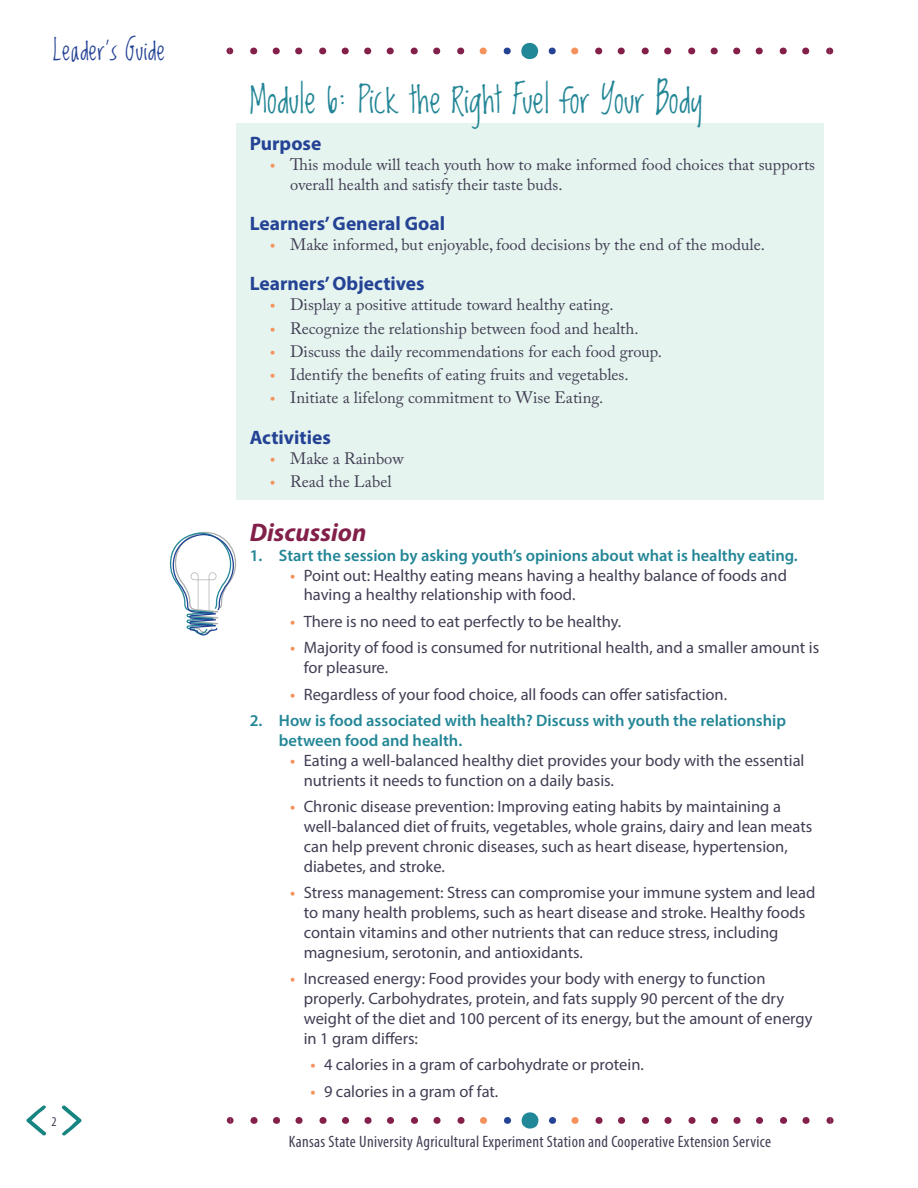
<style>
.page{position:relative;width:918px;height:1188px;background:#fff}
.page>*{position:absolute;margin:0;border:0;box-sizing:border-box;transform-origin:0 0}
.Headings{font:33px "Lovedbythe King";letter-spacing:.01em;color:#238696}
.Activity_Heading{font:italic 700 25.5px "Myriad Pro";color:#82204a}
.t1{font:24px "Lovedbythe King";letter-spacing:.02em;color:#244395}
.Sub_heads{font:700 19.5px "Myriad Pro";color:#244395}
.t2{font:16.5px/19.8px "Myriad Pro";color:#413f54}
.t3{font:16.5px/19.8px "Adobe Caslon Pro";color:#413f54}
.Body_Text{font:600 16.5px/19.8px "Myriad Pro";color:#238696}
.t4{font:condensed 16.5px "Myriad Pro";letter-spacing:.02em;color:#413f54}
.t5{font:condensed 13.5px "Myriad Pro";color:#413f54}
.s1{font-family:"Myriad Pro";font-weight:600;color:#f3925c}
.s2{font-weight:600;color:#f3925c}
</style>
<div class="page">
<svg style="left:26px;top:1105px;width:21px;height:31px"></svg>
<svg style="left:61px;top:1105px;width:21px;height:31px"></svg>
<svg style="left:295px;top:47px;width:8px;height:8px"></svg>
<svg style="left:342px;top:47px;width:7px;height:8px"></svg>
<svg style="left:387px;top:47px;width:7px;height:8px"></svg>
<svg style="left:433px;top:47px;width:8px;height:8px"></svg>
<svg style="left:480px;top:47px;width:7px;height:8px"></svg>
<svg style="left:521px;top:42px;width:18px;height:18px"></svg>
<svg style="left:571px;top:47px;width:8px;height:8px"></svg>
<svg style="left:618px;top:47px;width:7px;height:8px"></svg>
<svg style="left:664px;top:47px;width:8px;height:8px"></svg>
<svg style="left:711px;top:47px;width:7px;height:8px"></svg>
<svg style="left:756px;top:47px;width:7px;height:8px"></svg>
<svg style="left:802px;top:47px;width:8px;height:8px"></svg>
<svg style="left:250px;top:47px;width:8px;height:8px"></svg>
<svg style="left:273px;top:47px;width:7px;height:8px"></svg>
<svg style="left:319px;top:47px;width:8px;height:8px"></svg>
<svg style="left:364px;top:47px;width:8px;height:8px"></svg>
<svg style="left:411px;top:47px;width:7px;height:8px"></svg>
<svg style="left:457px;top:47px;width:8px;height:8px"></svg>
<svg style="left:504px;top:47px;width:7px;height:8px"></svg>
<svg style="left:549px;top:47px;width:7px;height:8px"></svg>
<svg style="left:595px;top:47px;width:8px;height:8px"></svg>
<svg style="left:642px;top:47px;width:7px;height:8px"></svg>
<svg style="left:688px;top:47px;width:8px;height:8px"></svg>
<svg style="left:733px;top:47px;width:8px;height:8px"></svg>
<svg style="left:780px;top:47px;width:7px;height:8px"></svg>
<svg style="left:226px;top:48px;width:8px;height:6px"></svg>
<svg style="left:826px;top:48px;width:8px;height:6px"></svg>
<svg style="left:295px;top:1117px;width:8px;height:7px"></svg>
<svg style="left:342px;top:1117px;width:7px;height:7px"></svg>
<svg style="left:387px;top:1117px;width:7px;height:7px"></svg>
<svg style="left:433px;top:1117px;width:8px;height:7px"></svg>
<svg style="left:480px;top:1117px;width:7px;height:7px"></svg>
<svg style="left:521px;top:1112px;width:18px;height:17px"></svg>
<svg style="left:571px;top:1117px;width:8px;height:7px"></svg>
<svg style="left:618px;top:1117px;width:7px;height:7px"></svg>
<svg style="left:664px;top:1117px;width:8px;height:7px"></svg>
<svg style="left:711px;top:1117px;width:7px;height:7px"></svg>
<svg style="left:756px;top:1117px;width:7px;height:7px"></svg>
<svg style="left:802px;top:1117px;width:8px;height:7px"></svg>
<svg style="left:250px;top:1117px;width:8px;height:7px"></svg>
<svg style="left:273px;top:1117px;width:7px;height:7px"></svg>
<svg style="left:319px;top:1117px;width:8px;height:7px"></svg>
<svg style="left:364px;top:1117px;width:8px;height:7px"></svg>
<svg style="left:411px;top:1117px;width:7px;height:7px"></svg>
<svg style="left:457px;top:1117px;width:8px;height:7px"></svg>
<svg style="left:504px;top:1117px;width:7px;height:7px"></svg>
<svg style="left:549px;top:1117px;width:8px;height:7px"></svg>
<svg style="left:595px;top:1117px;width:8px;height:7px"></svg>
<svg style="left:642px;top:1117px;width:7px;height:7px"></svg>
<svg style="left:688px;top:1117px;width:8px;height:7px"></svg>
<svg style="left:733px;top:1117px;width:8px;height:7px"></svg>
<svg style="left:780px;top:1117px;width:7px;height:7px"></svg>
<svg style="left:226px;top:1117px;width:8px;height:7px"></svg>
<svg style="left:826px;top:1117px;width:8px;height:7px"></svg>
<div style="left:236px;top:124px;width:588px;height:376px;background:#e6f4ef"></div>
<svg style="left:170px;top:532px;width:66px;height:104px"></svg>
<h3 class="t1" style="left:52px;top:37px;width:114px">Leader’s Guide</h3>
<p class="t5" style="left:51px;top:1113px;width:7px">2</p>
<p class="Headings" style="left:250px;top:83px;width:454px">Module 6: Pick the Right Fuel for Your Body</p>
<p class="Sub_heads" style="left:250px;top:131px;width:73px">Purpose</p>
<p class="t3" style="left:290px;top:154px;width:526px;text-indent:-20px"><span class="s1">•</span> This module will teach youth how to make informed food choices that supports overall health and satisfy their taste buds.</p>
<p class="Sub_heads" style="left:250px;top:211px;width:197px">Learners’ General Goal</p>
<p class="t3" style="left:270px;top:234px;width:496px"><span class="s1">•</span> Make informed, but enjoyable, food decisions by the end of the module.</p>
<p class="Sub_heads" style="left:250px;top:271px;width:176px">Learners’ Objectives</p>
<p class="t3" style="left:270px;top:295px;width:345px"><span class="s1">•</span> Display a positive attitude toward healthy eating.</p>
<p class="t3" style="left:270px;top:318px;width:370px"><span class="s1">•</span> Recognize the relationship between food and health.</p>
<p class="t3" style="left:270px;top:341px;width:394px"><span class="s1">•</span> Discuss the daily recommendations for each food group.</p>
<p class="t3" style="left:270px;top:365px;width:360px"><span class="s1">•</span> Identify the benefits of eating fruits and vegetables.</p>
<p class="t3" style="left:270px;top:388px;width:335px"><span class="s1">•</span> Initiate a lifelong commitment to Wise Eating.</p>
<p class="Sub_heads" style="left:250px;top:425px;width:83px">Activities</p>
<p class="t3" style="left:270px;top:448px;width:135px"><span class="s1">•</span> Make a Rainbow</p>
<p class="t3" style="left:270px;top:471px;width:123px"><span class="s1">•</span> Read the Label</p>
<p class="Activity_Heading" style="left:250px;top:516px;width:118px">Discussion</p>
<p class="Body_Text" style="left:250px;top:545px;width:550px">1. Start the session by asking youth’s opinions about what is healthy eating.</p>
<p class="t2" style="left:304px;top:565px;width:485px;text-indent:-14px"><span class="s2">•</span> Point out: Healthy eating means having a healthy balance of foods and having a healthy relationship with food.</p>
<p class="t2" style="left:290px;top:611px;width:333px"><span class="s2">•</span> There is no need to eat perfectly to be healthy.</p>
<p class="t2" style="left:304px;top:638px;width:517px;text-indent:-14px"><span class="s2">•</span> Majority of food is consumed for nutritional health, and a smaller amount is for pleasure.</p>
<p class="t2" style="left:290px;top:684px;width:438px"><span class="s2">•</span> Regardless of your food choice, all foods can offer satisfaction.</p>
<p class="Body_Text" style="left:279px;top:710px;width:509px;text-indent:-29px">2. How is food associated with health? Discuss with youth the relationship between food and health.</p>
<p class="t2" style="left:304px;top:750px;width:502px;text-indent:-14px"><span class="s2">•</span> Eating a well-balanced healthy diet provides your body with the essential nutrients it needs to function on a daily basis.</p>
<p class="t2" style="left:304px;top:797px;width:510px;text-indent:-14px"><span class="s2">•</span> Chronic disease prevention: Improving eating habits by maintaining a well-balanced diet of fruits, vegetables, whole grains, dairy and lean meats can help prevent chronic diseases, such as heart disease, hypertension, diabetes, and stroke.</p>
<p class="t2" style="left:304px;top:883px;width:513px;text-indent:-14px"><span class="s2">•</span> Stress management: Stress can compromise your immune system and lead to many health problems, such as heart disease and stroke. Healthy foods contain vitamins and other nutrients that can reduce stress, including magnesium, serotonin, and antioxidants.</p>
<p class="t2" style="left:304px;top:968px;width:510px;text-indent:-14px"><span class="s2">•</span> Increased energy: Food provides your body with energy to function properly. Carbohydrates, protein, and fats supply 90 percent of the dry weight of the diet and 100 percent of its energy, but the amount of energy in 1 gram differs:</p>
<p class="t2" style="left:310px;top:1054px;width:335px"><span class="s2">•</span> 4 calories in a gram of carbohydrate or protein.</p>
<p class="t2" style="left:310px;top:1081px;width:189px"><span class="s2">•</span> 9 calories in a gram of fat.</p>
<p class="t4" style="left:289px;top:1132px;width:484px">Kansas State University Agricultural Experiment Station and Cooperative Extension Service</p>
</div>
